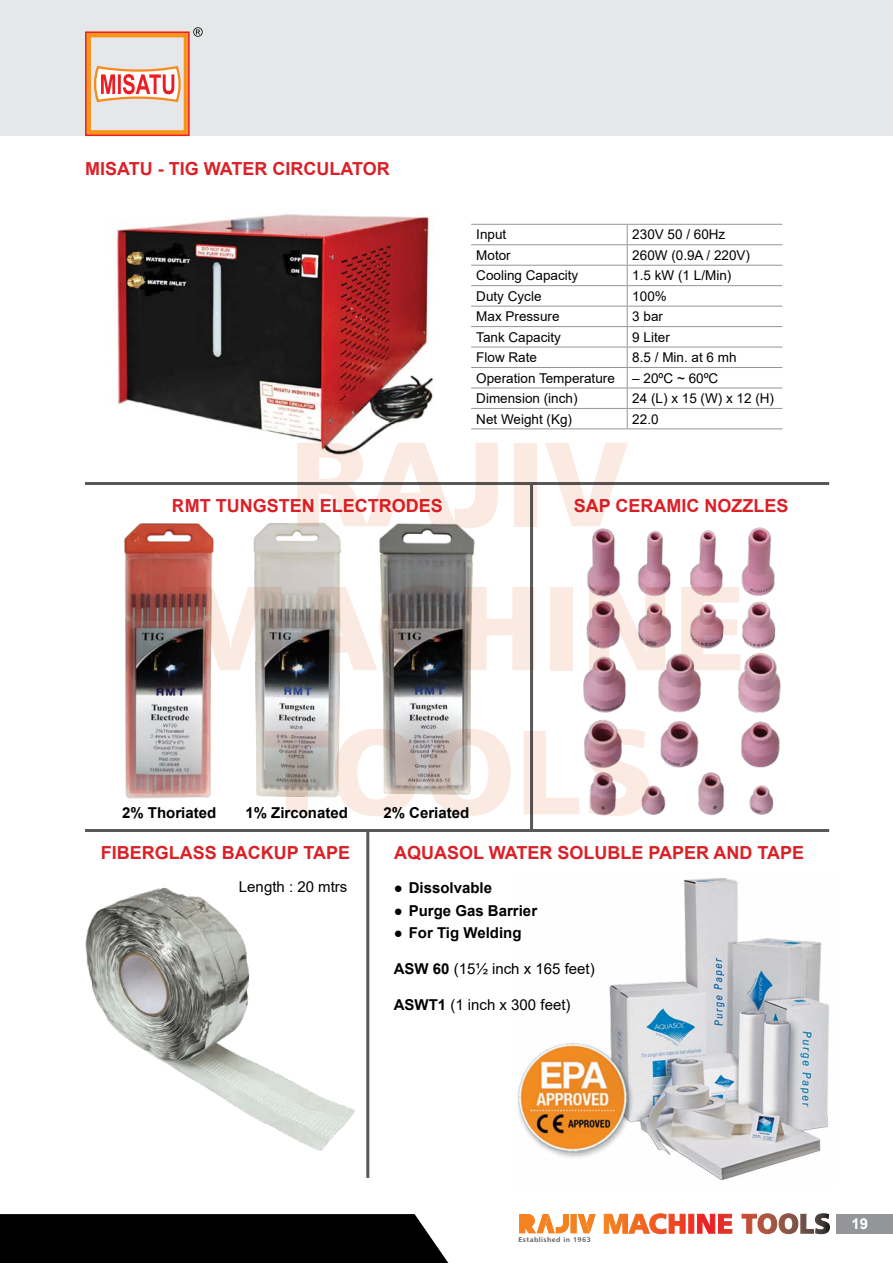
<style>
.page{position:relative;width:893px;height:1263px;background:#fff}
.page>*{position:absolute;margin:0;border:0;box-sizing:border-box;transform-origin:0 0}
.t1{font:120px/144px "Humanist 777 BT Black B";color:#fbeae2;text-align:center}
.t2{font:700 18px "Arial";color:#da2128}
.t3{font:700 15px "Arial";color:#000}
.t4{font:15px "Arial";color:#000}
.t5{font:700 15px "Arial";color:#fff}
.t6{font:13.5px "Arial";color:#000}
.t7{font:6.9px "Humanist 777 BT Bold B";letter-spacing:.065em;color:#58595b}
.s1{font-weight:700}
</style>
<div class="page">
<div style="left:0;top:0;width:893px;height:136px;background:#e6e7e8"></div>
<img style="left:85px;top:887px;width:270px;height:264px">
<img style="left:583px;top:527px;width:198px;height:289px">
<img style="left:518px;top:878px;width:311px;height:303px">
<hr style="left:85px;top:829px;width:744px;height:3px;background:#58595b">
<hr style="left:85px;top:482px;width:744px;height:3px;background:#58595b">
<img style="left:116px;top:214px;width:317px;height:241px">
<img style="left:379px;top:523px;width:96px;height:272px">
<img style="left:124px;top:523px;width:90px;height:276px">
<img style="left:253px;top:522px;width:89px;height:276px">
<hr style="left:471px;top:224px;width:156px;height:1px;background:#939598">
<hr style="left:627px;top:224px;width:155px;height:1px;background:#939598">
<hr style="left:471px;top:244px;width:156px;height:1px;background:#939598">
<hr style="left:627px;top:244px;width:155px;height:1px;background:#939598">
<hr style="left:471px;top:265px;width:156px;height:1px;background:#939598">
<hr style="left:627px;top:265px;width:155px;height:1px;background:#939598">
<hr style="left:471px;top:285px;width:156px;height:1px;background:#939598">
<hr style="left:627px;top:285px;width:155px;height:1px;background:#939598">
<hr style="left:471px;top:306px;width:156px;height:1px;background:#939598">
<hr style="left:627px;top:306px;width:155px;height:1px;background:#939598">
<hr style="left:471px;top:326px;width:156px;height:1px;background:#939598">
<hr style="left:627px;top:326px;width:155px;height:1px;background:#939598">
<hr style="left:471px;top:347px;width:156px;height:1px;background:#939598">
<hr style="left:627px;top:347px;width:155px;height:1px;background:#939598">
<hr style="left:471px;top:367px;width:156px;height:1px;background:#939598">
<hr style="left:627px;top:367px;width:155px;height:1px;background:#939598">
<hr style="left:471px;top:388px;width:156px;height:1px;background:#939598">
<hr style="left:627px;top:388px;width:155px;height:1px;background:#939598">
<hr style="left:471px;top:408px;width:156px;height:1px;background:#939598">
<hr style="left:627px;top:408px;width:155px;height:1px;background:#939598">
<svg style="left:627px;top:225px;width:1px;height:203px"></svg>
<hr style="left:471px;top:428px;width:156px;height:1px;background:#939598">
<hr style="left:627px;top:428px;width:155px;height:1px;background:#939598">
<hr style="left:530px;top:483px;width:3px;height:347px;background:#58595b">
<hr style="left:366px;top:830px;width:3px;height:348px;background:#58595b">
<div style="left:86px;top:33px;width:103px;height:102px;border:5px solid #f7941e"></div>
<div style="left:85px;top:31px;width:105px;height:105px;border:1px solid #ed1d24"></div>
<svg style="left:94px;top:67px;width:87px;height:34px"></svg>
<div style="left:93px;top:66px;width:89px;height:36px;border:2px solid #f68b1f;border-radius:4px"></div>
<svg style="left:101px;top:74px;width:73px;height:20px"></svg>
<svg style="left:193px;top:27px;width:10px;height:10px"></svg>
<svg style="left:519px;top:1214px;width:77px;height:19px"></svg>
<svg style="left:604px;top:1213px;width:226px;height:21px"></svg>
<div style="left:837px;top:1214px;width:56px;height:19px;background:#939598"></div>
<div style="left:0;top:1214px;width:449px;height:49px;background:#000"></div>
<h2 class="t2" style="left:85px;top:156px;width:306px">MISATU - TIG WATER CIRCULATOR</h2>
<p class="t6" style="left:476px;top:225px;width:32px">Input</p>
<p class="t6" style="left:632px;top:225px;width:95px">230V 50 / 60Hz</p>
<p class="t6" style="left:476px;top:246px;width:36px">Motor</p>
<p class="t6" style="left:632px;top:246px;width:119px">260W (0.9A / 220V)</p>
<p class="t6" style="left:476px;top:266px;width:104px">Cooling Capacity</p>
<p class="t6" style="left:632px;top:266px;width:101px">1.5 kW (1 L/Min)</p>
<p class="t6" style="left:476px;top:287px;width:67px">Duty Cycle</p>
<p class="t6" style="left:632px;top:287px;width:36px">100%</p>
<p class="t6" style="left:476px;top:307px;width:85px">Max Pressure</p>
<p class="t6" style="left:632px;top:307px;width:32px">3 bar</p>
<p class="t6" style="left:476px;top:328px;width:86px">Tank Capacity</p>
<p class="t6" style="left:632px;top:328px;width:39px">9 Liter</p>
<p class="t6" style="left:476px;top:348px;width:62px">Flow Rate</p>
<p class="t6" style="left:632px;top:348px;width:106px">8.5 / Min. at 6 mh</p>
<p class="t6" style="left:476px;top:369px;width:140px">Operation Temperature</p>
<p class="t6" style="left:632px;top:369px;width:88px">– 20ºC ~ 60ºC</p>
<p class="t6" style="left:476px;top:389px;width:103px">Dimension (inch)</p>
<p class="t6" style="left:632px;top:389px;width:143px">24 (L) x 15 (W) x 12 (H)</p>
<p class="t6" style="left:476px;top:409px;width:97px">Net Weight (Kg)</p>
<p class="t6" style="left:632px;top:409px;width:28px">22.0</p>
<h1 class="t1" style="left:171px;top:409px;width:577px">RAJIV<br>MACHINE<br>TOOLS</h1>
<h2 class="t2" style="left:172px;top:493px;width:273px">RMT TUNGSTEN ELECTRODES</h2>
<h2 class="t2" style="left:574px;top:493px;width:216px">SAP CERAMIC NOZZLES</h2>
<p class="t3" style="left:122px;top:802px;width:96px">2% Thoriated</p>
<p class="t3" style="left:245px;top:802px;width:104px">1% Zirconated</p>
<p class="t3" style="left:383px;top:802px;width:87px">2% Ceriated</p>
<h2 class="t2" style="left:394px;top:840px;width:412px">AQUASOL WATER SOLUBLE PAPER AND TAPE</h2>
<p class="t3" style="left:394px;top:877px;width:100px">● Dissolvable</p>
<p class="t3" style="left:394px;top:900px;width:145px">● Purge Gas Barrier</p>
<p class="t3" style="left:394px;top:922px;width:129px">● For Tig Welding</p>
<p class="t4" style="left:394px;top:959px;width:202px"><span class="s1">ASW 60</span> (15½ inch x 165 feet)</p>
<p class="t4" style="left:394px;top:995px;width:178px"><span class="s1">ASWT1</span> (1 inch x 300 feet)</p>
<h2 class="t2" style="left:101px;top:840px;width:251px">FIBERGLASS BACKUP TAPE</h2>
<p class="t4" style="left:239px;top:876px;width:110px">Length : 20 mtrs</p>
<p class="t7" style="left:518px;top:1235px;width:74px">Established in 1963</p>
<p class="t5" style="left:852px;top:1213px;width:18px">19</p>
</div>
